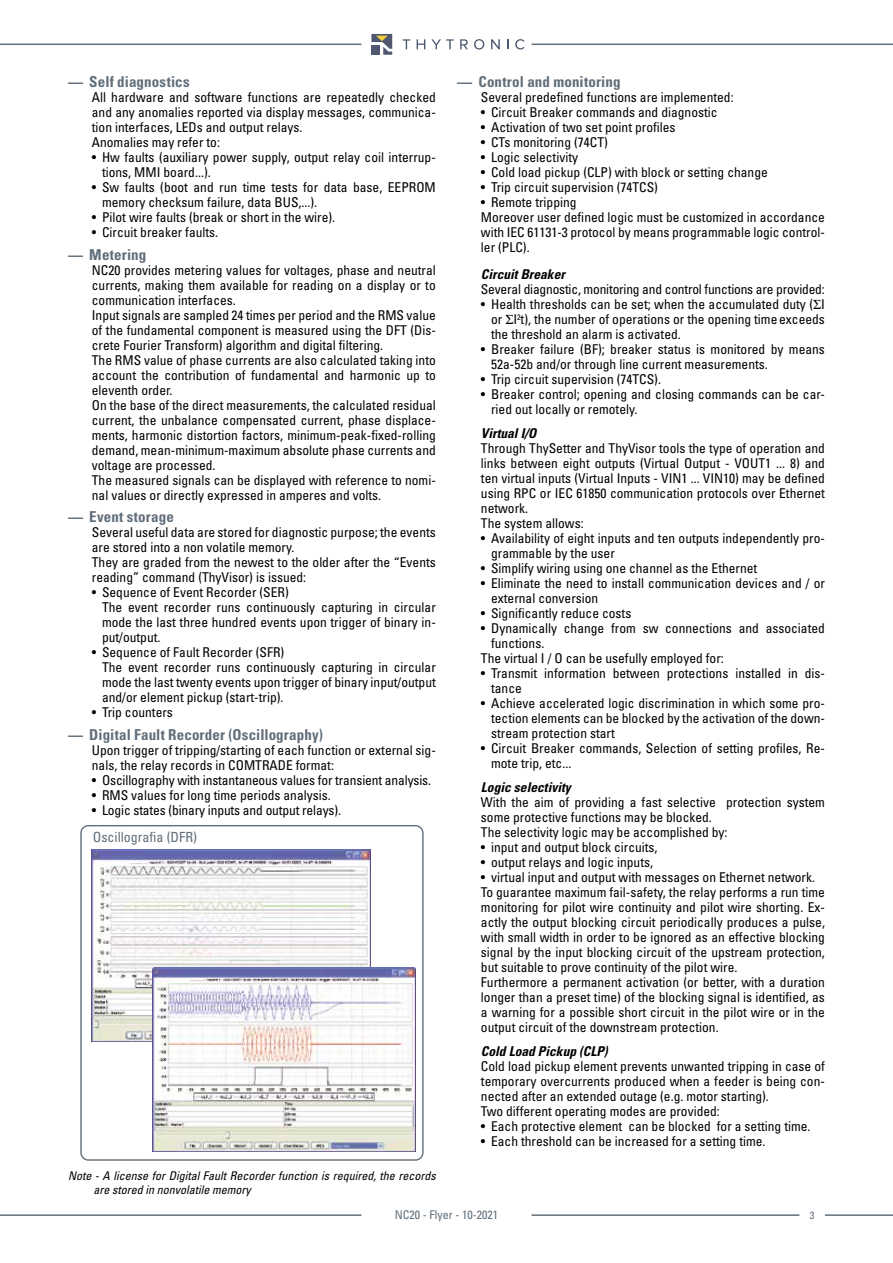
<style>
.page{position:relative;width:893px;height:1263px;background:#fff}
.page>*{position:absolute;margin:0;border:0;box-sizing:border-box;transform-origin:0 0}
.t1{font:700 condensed 15px "Univers LT Std";letter-spacing:.01em;color:#616e7a}
.t2{font:condensed 13.95px "Univers LT Std";color:#616e7a}
.t3{font:condensed 13.5px/15px "Univers LT Std";color:#000}
.t4{font:italic 700 condensed 13.5px "Univers LT Std";color:#000}
.t5{font:italic condensed 12px/14.4px "Univers LT Std";color:#000}
.t6{font:condensed 12px "Univers LT Std";color:#616e7a}
.t7{font:condensed 10.5px "Univers LT Std";color:#616e7a}
.s1{font-family:"Zapf Elliptical 711 BT";font-stretch:normal}
</style>
<div class="page">
<hr style="left:0;top:1214px;width:361px;height:2px;background:#616e7a">
<hr style="left:531px;top:1214px;width:268px;height:2px;background:#616e7a">
<hr style="left:825px;top:1214px;width:68px;height:2px;background:#616e7a">
<hr style="left:531px;top:44px;width:362px;height:1px;background:#616e7a">
<hr style="left:0;top:44px;width:361px;height:1px;background:#616e7a">
<svg style="left:371px;top:34px;width:21px;height:21px"></svg>
<svg style="left:403px;top:39px;width:7px;height:10px"></svg>
<svg style="left:417px;top:39px;width:8px;height:10px"></svg>
<svg style="left:431px;top:39px;width:23px;height:10px"></svg>
<svg style="left:460px;top:39px;width:8px;height:10px"></svg>
<svg style="left:474px;top:39px;width:10px;height:11px"></svg>
<svg style="left:491px;top:39px;width:9px;height:10px"></svg>
<svg style="left:515px;top:39px;width:10px;height:11px"></svg>
<svg style="left:80px;top:825px;width:344px;height:336px"></svg>
<p class="t1" style="left:68px;top:73px;width:123px"><span class="s1">—</span> Self diagnostics</p>
<p class="t3" style="left:92px;top:90px;width:346px">All hardware and software functions are repeatedly checked and any anomalies reported via display messages, communica&shy;tion interfaces, LEDs and output relays.<br>Anomalies may refer to:</p>
<p class="t3" style="left:102px;top:150px;width:335px;text-indent:-10px">• Hw faults (auxiliary power supply, output relay coil interrup&shy;tions, MMI board...).</p>
<p class="t3" style="left:102px;top:180px;width:335px;text-indent:-10px">• Sw faults (boot and run time tests for data base, EEPROM memory checksum failure, data BUS,...).</p>
<p class="t3" style="left:92px;top:210px;width:245px">• Pilot wire faults (break or short in the wire).</p>
<p class="t3" style="left:92px;top:225px;width:128px">• Circuit breaker faults.</p>
<p class="t1" style="left:68px;top:245px;width:80px"><span class="s1">—</span> Metering</p>
<p class="t3" style="left:92px;top:262px;width:346px">NC20 provides metering values for voltages, phase and neutral currents, making them available for reading on a display or to communication interfaces.<br>Input signals are sampled 24 times per period and the RMS value of the fundamental component is measured using the DFT (Dis&shy;crete Fourier Transform) algorithm and digital filtering.<br>The RMS value of phase currents are also calculated taking into account the contribution of fundamental and harmonic up to eleventh order.<br>On the base of the direct measurements, the calculated residual current, the unbalance compensated current, phase displace&shy;ments, harmonic distortion factors, minimum-peak-fixed-rolling demand, mean-minimum-maximum absolute phase currents and voltage are processed.<br>The measured signals can be displayed with reference to nomi&shy;nal values or directly expressed in amperes and volts.</p>
<p class="t1" style="left:68px;top:508px;width:107px"><span class="s1">—</span> Event storage</p>
<p class="t3" style="left:92px;top:525px;width:345px">Several useful data are stored for diagnostic purpose; the events are stored into a non volatile memory.<br>They are graded from the newest to the older after the “Events reading” command (ThyVisor) is issued:</p>
<p class="t3" style="left:102px;top:585px;width:335px;text-indent:-10px">• Sequence of Event Recorder (SER)<br>The event recorder runs continuously capturing in circular mode the last three hundred events upon trigger of binary in&shy;put/output.</p>
<p class="t3" style="left:102px;top:645px;width:335px;text-indent:-10px">• Sequence of Fault Recorder (SFR)<br>The event recorder runs continuously capturing in circular mode the last twenty events upon trigger of binary input/output and/or element pickup (start-trip).</p>
<p class="t3" style="left:92px;top:705px;width:83px">• Trip counters</p>
<p class="t1" style="left:68px;top:725px;width:256px"><span class="s1">—</span> Digital Fault Recorder (Oscillography)</p>
<p class="t3" style="left:92px;top:742px;width:345px">Upon trigger of tripping/starting of each function or external sig&shy;nals, the relay records in COMTRADE format:</p>
<p class="t3" style="left:92px;top:772px;width:341px">• Oscillography with instantaneous values for transient analysis.</p>
<p class="t3" style="left:92px;top:787px;width:240px">• RMS values for long time periods analysis.</p>
<p class="t3" style="left:92px;top:802px;width:251px">• Logic states (binary inputs and output relays).</p>
<p class="t2" style="left:93px;top:828px;width:106px">Oscillografia (DFR)</p>
<p class="t5" style="left:94px;top:1168px;width:344px;text-indent:-26px">Note - A license for Digital Fault Recorder function is required, the records are stored in nonvolatile memory</p>
<p class="t1" style="left:457px;top:73px;width:165px"><span class="s1">—</span> Control and monitoring</p>
<p class="t3" style="left:481px;top:90px;width:254px">Several predefined functions are implemented:</p>
<p class="t3" style="left:481px;top:105px;width:238px">• Circuit Breaker commands and diagnostic</p>
<p class="t3" style="left:481px;top:120px;width:196px">• Activation of two set point profiles</p>
<p class="t3" style="left:481px;top:135px;width:128px">• CTs monitoring (74CT)</p>
<p class="t3" style="left:481px;top:150px;width:99px">• Logic selectivity</p>
<p class="t3" style="left:481px;top:165px;width:288px">• Cold load pickup (CLP) with block or setting change</p>
<p class="t3" style="left:481px;top:180px;width:179px">• Trip circuit supervision (74TCS)</p>
<p class="t3" style="left:481px;top:195px;width:346px">• Remote tripping<br>Moreover user defined logic must be customized in accordance with IEC 61131-3 protocol by means programmable logic control&shy;ler (PLC).</p>
<p class="t4" style="left:481px;top:266px;width:85px">Circuit Breaker</p>
<p class="t3" style="left:481px;top:282px;width:345px">Several diagnostic, monitoring and control functions are provided:</p>
<p class="t3" style="left:491px;top:297px;width:335px;text-align:justify;text-indent:-10px">• Health thresholds can be set; when the accumulated duty ( I or I<sup>2</sup>t), the number of operations or the opening time exceeds the threshold an alarm is activated.</p>
<p class="t3" style="left:491px;top:342px;width:335px;text-indent:-10px">• Breaker failure (BF); breaker status is monitored by means<br>52a-52b and/or through line current measurements.</p>
<p class="t3" style="left:481px;top:372px;width:182px">• Trip circuit supervision (74TCS).</p>
<p class="t3" style="left:491px;top:387px;width:335px;text-indent:-10px">• Breaker control; opening and closing commands can be car&shy;ried out locally or remotely.</p>
<p class="t4" style="left:481px;top:425px;width:57px">Virtual I/O</p>
<p class="t3" style="left:481px;top:441px;width:346px">Through ThySetter and ThyVisor tools the type of operation and links between eight outputs (Virtual Output - VOUT1 ... 8) and ten virtual inputs (Virtual Inputs - VIN1 ... VIN10) may be defined using RPC or IEC 61850 communication protocols over Ethernet network.<br>The system allows:</p>
<p class="t3" style="left:491px;top:531px;width:335px;text-indent:-10px">• Availability of eight inputs and ten outputs independently pro&shy;grammable by the user</p>
<p class="t3" style="left:481px;top:561px;width:278px">• Simplify wiring using one channel as the Ethernet</p>
<p class="t3" style="left:491px;top:576px;width:335px;text-indent:-10px">• Eliminate the need to install communication devices and / or external conversion</p>
<p class="t3" style="left:481px;top:606px;width:152px">• Significantly reduce costs</p>
<p class="t3" style="left:481px;top:621px;width:345px">• Dynamically change from sw connections and associated</p>
<p class="t3" style="left:491px;top:636px;width:55px">functions.</p>
<p class="t3" style="left:481px;top:651px;width:244px">The virtual I / O can be usefully employed for:</p>
<p class="t3" style="left:491px;top:666px;width:335px;text-indent:-10px">• Transmit information between protections installed in dis&shy;tance</p>
<p class="t3" style="left:491px;top:696px;width:335px;text-align:justify;text-indent:-10px">• Achieve accelerated logic discrimination in which some pro&shy;tection elements can be blocked by the activation of the down&shy;stream protection start</p>
<p class="t3" style="left:491px;top:741px;width:335px;text-indent:-10px">• Circuit Breaker commands, Selection of setting profiles, Re&shy;mote trip, etc...</p>
<p class="t4" style="left:481px;top:779px;width:91px">Logic selectivity</p>
<p class="t3" style="left:481px;top:795px;width:346px">With the aim of providing a fast selective protection system some protective functions may be blocked.<br>The selectivity logic may be accomplished by:</p>
<p class="t3" style="left:481px;top:840px;width:178px">• input and output block circuits,</p>
<p class="t3" style="left:481px;top:855px;width:174px">• output relays and logic inputs,</p>
<p class="t3" style="left:481px;top:870px;width:346px">• virtual input and output with messages on Ethernet network.<br>To guarantee maximum fail-safety, the relay performs a run time monitoring for pilot wire continuity and pilot wire shorting. Ex&shy;actly the output blocking circuit periodically produces a pulse, with small width in order to be ignored as an effective blocking signal by the input blocking circuit of the upstream protection, but suitable to prove continuity of the pilot wire.<br>Furthermore a permanent activation (or better, with a duration longer than a preset time) of the blocking signal is identified, as a warning for a possible short circuit in the pilot wire or in the output circuit of the downstream protection.</p>
<p class="t4" style="left:481px;top:1043px;width:128px">Cold Load Pickup (CLP)</p>
<p class="t3" style="left:481px;top:1059px;width:346px">Cold load pickup element prevents unwanted tripping in case of temporary overcurrents produced when a feeder is being con&shy;nected after an extended outage (e.g. motor starting).<br>Two different operating modes are provided:</p>
<p class="t3" style="left:481px;top:1119px;width:331px">• Each protective element can be blocked for a setting time.</p>
<p class="t3" style="left:481px;top:1134px;width:286px">• Each threshold can be increased for a setting time.</p>
<p class="t6" style="left:395px;top:1207px;width:105px">NC20 - Flyer - 10-2021</p>
<p class="t7" style="left:810px;top:1208px;width:6px">3</p>
</div>
